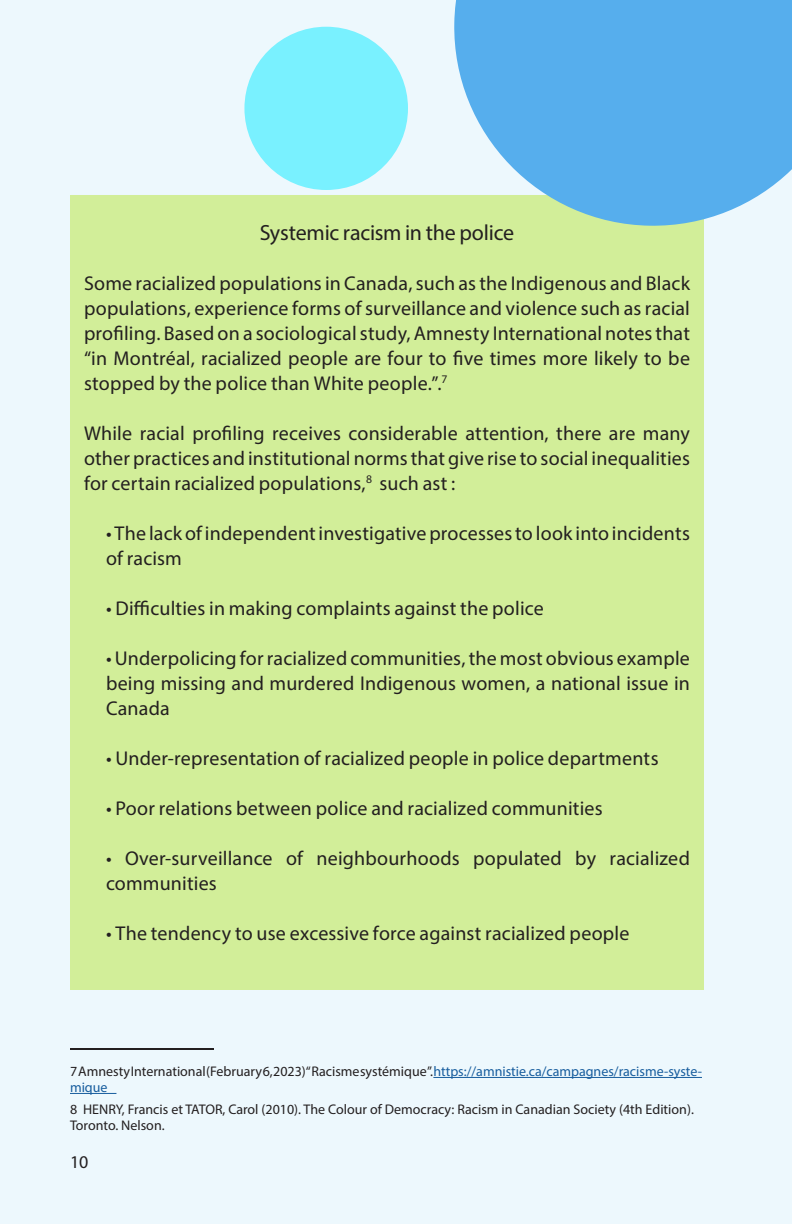
<style>
.page{position:relative;width:792px;height:1224px;background:#edf8fd}
.page>*{position:absolute;margin:0;border:0;box-sizing:border-box;transform-origin:0 0}
.Corps_de_texte{font:22px "Myriad Pro";letter-spacing:-.01em;color:#231f20}
.Corps_de_texte-2{font:20px/25px "Myriad Pro";letter-spacing:.01em;color:#231f20;text-align:justify}
.t1{font:18px "Myriad Pro";color:#231f20}
.t2{font:14px/16px "Myriad Pro";color:#231f20}
.s1{color:#175d9e}
</style>
<div class="page">
<div style="left:71px;top:196px;width:632px;height:793px;background:#d2ee99"></div>
<svg style="left:452px;top:0;width:340px;height:228px;fill:#56aeed"></svg>
<div style="left:244px;top:27px;width:164px;height:163px;background:#79f1ff;border-radius:50%"></div>
<hr style="left:433px;top:1077px;width:269px;height:1px;background:#175d9e">
<hr style="left:70px;top:1093px;width:46px;height:1px;background:#175d9e">
<hr style="left:70px;top:1048px;width:144px;height:2px;background:#231f20">
<p class="Corps_de_texte" style="left:260px;top:219px;width:256px">Systemic racism in the police</p>
<p class="Corps_de_texte-2" style="left:84px;top:270px;width:608px">Some racialized populations in Canada, such as the Indigenous and Black populations, experience forms of surveillance and violence such as racial profiling. Based on a sociological study, Amnesty International notes that “in Montréal, racialized people are four to five times more likely to be stopped by the police than White people.”.<sup>7</sup></p>
<p class="Corps_de_texte-2" style="left:84px;top:420px;width:608px">While racial profiling receives considerable attention, there are many other practices and institutional norms that give rise to social inequalities for certain racialized populations,<sup>8</sup> such ast :</p>
<p class="Corps_de_texte-2" style="left:106px;top:520px;width:586px">• The lack of independent investigative processes to look into incidents of racism</p>
<p class="Corps_de_texte-2" style="left:106px;top:595px;width:439px">• Difficulties in making complaints against the police</p>
<p class="Corps_de_texte-2" style="left:106px;top:645px;width:586px">• Underpolicing for racialized communities, the most obvious example being missing and murdered Indigenous women, a national issue in Canada</p>
<p class="Corps_de_texte-2" style="left:106px;top:745px;width:554px">• Under-representation of racialized people in police departments</p>
<p class="Corps_de_texte-2" style="left:106px;top:795px;width:498px">• Poor relations between police and racialized communities</p>
<p class="Corps_de_texte-2" style="left:106px;top:845px;width:586px">• Over-surveillance of neighbourhoods populated by racialized communities</p>
<p class="Corps_de_texte-2" style="left:106px;top:920px;width:525px">• The tendency to use excessive force against racialized people</p>
<p class="t2" style="left:70px;top:1063px;width:634px">7 Amnesty International (February 6, 2023) “ Racisme systémique ”. <span class="s1">https://amnistie.ca/campagnes/racisme-syste&shy;mique</span></p>
<p class="t2" style="left:70px;top:1101px;width:625px">8 HENRY, Francis et TATOR, Carol (2010). The Colour of Democracy: Racism in Canadian Society (4th Edition).<br>Toronto. Nelson.</p>
<p class="t1" style="left:70px;top:1151px;width:20px">10</p>
</div>
